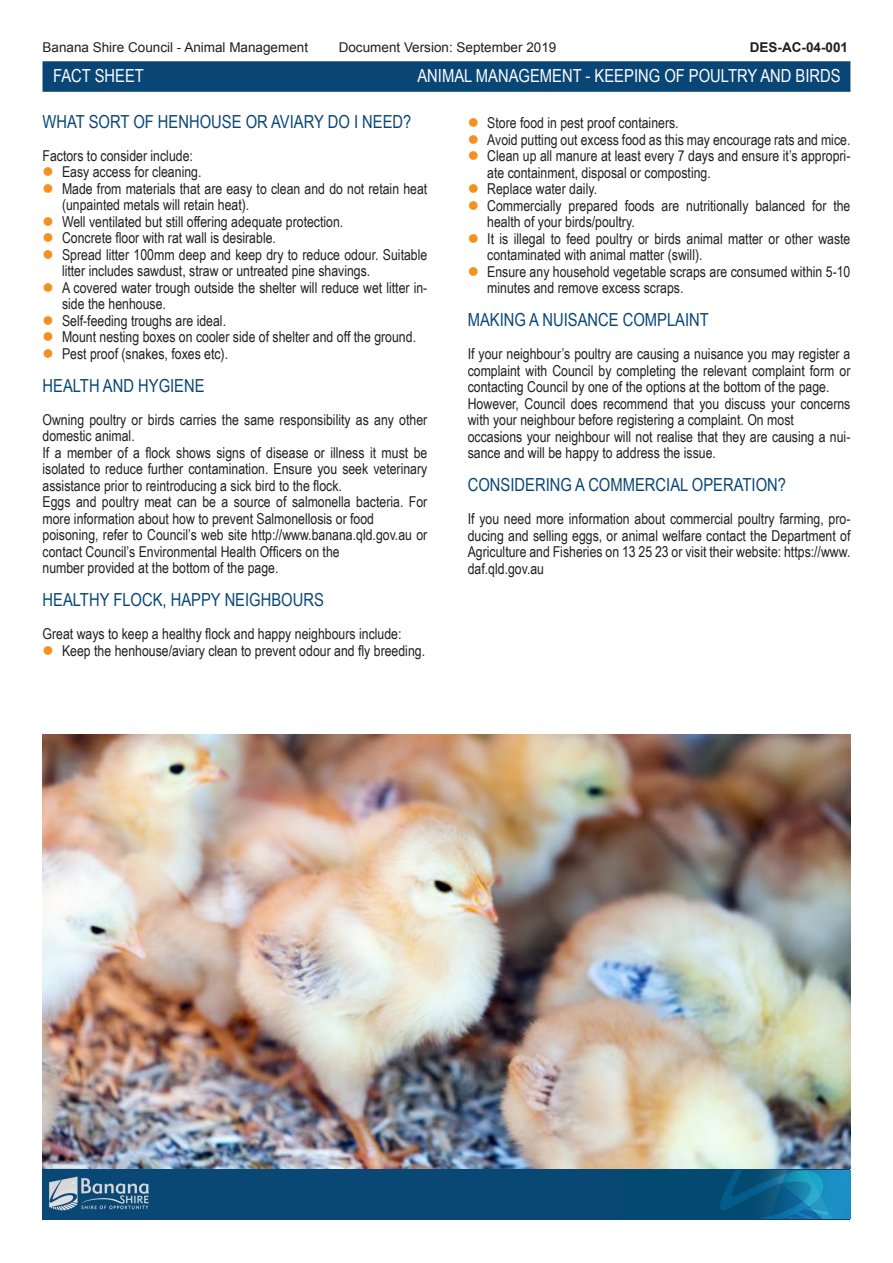
<style>
.page{position:relative;width:893px;height:1263px;background:#fff}
.page>*{position:absolute;margin:0;border:0;box-sizing:border-box;transform-origin:0 0}
.t1{font:18px "Arial Narrow";color:#094675}
.t2{font:18px "Arial Narrow";color:#fff}
.t3{font:15px/16.5px "Arial Narrow";color:#231f20}
.t4{font:13.5px "Arial";color:#231f20}
.t5{font:700 13.5px "Arial";color:#231f20}
.s1{color:#f5901e}
</style>
<div class="page">
<div style="left:43px;top:61px;width:807px;height:31px;background:#094675;border:2px solid #094675"></div>
<div style="left:43px;top:1169px;width:807px;height:50px;background:#094775"></div>
<img style="left:720px;top:1170px;width:130px;height:49px">
<img style="left:49px;top:1176px;width:100px;height:35px">
<img style="left:43px;top:734px;width:807px;height:434px">
<p class="t4" style="left:43px;top:39px;width:267px">Banana Shire Council - Animal Management</p>
<p class="t4" style="left:339px;top:39px;width:219px">Document Version: September 2019</p>
<p class="t5" style="left:750px;top:39px;width:100px">DES-AC-04-001</p>
<p class="t2" style="left:53px;top:62px;width:92px">FACT SHEET</p>
<p class="t2" style="left:417px;top:62px;width:425px">ANIMAL MANAGEMENT - KEEPING OF POULTRY AND BIRDS</p>
<p class="t1" style="left:43px;top:108px;width:370px">WHAT SORT OF HENHOUSE OR AVIARY DO I NEED?</p>
<p class="t3" style="left:43px;top:146px;width:152px">Factors to consider include:</p>
<p class="t3" style="left:43px;top:163px;width:160px"><span class="s1">●</span> Easy access for cleaning.</p>
<p class="t3" style="left:62px;top:179px;width:367px;text-indent:-20px"><span class="s1">●</span> Made from materials that are easy to clean and do not retain heat (unpainted metals will retain heat).</p>
<p class="t3" style="left:43px;top:212px;width:302px"><span class="s1">●</span> Well ventilated but still offering adequate protection.</p>
<p class="t3" style="left:43px;top:229px;width:235px"><span class="s1">●</span> Concrete floor with rat wall is desirable.</p>
<p class="t3" style="left:62px;top:245px;width:367px;text-indent:-20px"><span class="s1">●</span> Spread litter 100mm deep and keep dry to reduce odour. Suitable litter includes sawdust, straw or untreated pine shavings.</p>
<p class="t3" style="left:62px;top:278px;width:367px;text-indent:-20px"><span class="s1">●</span> A covered water trough outside the shelter will reduce wet litter in&shy;side the henhouse.</p>
<p class="t3" style="left:43px;top:311px;width:185px"><span class="s1">●</span> Self-feeding troughs are ideal.</p>
<p class="t3" style="left:43px;top:328px;width:375px"><span class="s1">●</span> Mount nesting boxes on cooler side of shelter and off the ground.</p>
<p class="t3" style="left:43px;top:344px;width:187px"><span class="s1">●</span> Pest proof (snakes, foxes etc).</p>
<p class="t1" style="left:43px;top:372px;width:164px">HEALTH AND HYGIENE</p>
<p class="t3" style="left:43px;top:410px;width:386px">Owning poultry or birds carries the same responsibility as any other domestic animal.</p>
<p class="t3" style="left:43px;top:443px;width:386px;text-align:justify">If a member of a flock shows signs of disease or illness it must be isolated to reduce further contamination. Ensure you seek veterinary assistance prior to reintroducing a sick bird to the flock.</p>
<p class="t3" style="left:43px;top:493px;width:386px">Eggs and poultry meat can be a source of salmonella bacteria. For more information about how to prevent Salmonellosis or food</p>
<p class="t3" style="left:43px;top:526px;width:386px">poisoning, refer to Council’s web site http://www.banana.qld.gov.au or contact Council’s Environmental Health Officers on the</p>
<p class="t3" style="left:43px;top:559px;width:237px">number provided at the bottom of the page.</p>
<p class="t1" style="left:43px;top:586px;width:283px">HEALTHY FLOCK, HAPPY NEIGHBOURS</p>
<p class="t3" style="left:43px;top:625px;width:360px">Great ways to keep a healthy flock and happy neighbours include:</p>
<p class="t3" style="left:43px;top:641px;width:384px"><span class="s1">●</span> Keep the henhouse/aviary clean to prevent odour and fly breeding.</p>
<p class="t3" style="left:468px;top:114px;width:212px"><span class="s1">●</span> Store food in pest proof containers.</p>
<p class="t3" style="left:468px;top:131px;width:384px"><span class="s1">●</span> Avoid putting out excess food as this may encourage rats and mice.</p>
<p class="t3" style="left:487px;top:147px;width:365px;text-indent:-20px"><span class="s1">●</span> Clean up all manure at least every 7 days and ensure it’s appropri&shy;ate containment, disposal or composting.</p>
<p class="t3" style="left:468px;top:180px;width:131px"><span class="s1">●</span> Replace water daily.</p>
<p class="t3" style="left:487px;top:197px;width:365px;text-indent:-20px"><span class="s1">●</span> Commercially prepared foods are nutritionally balanced for the health of your birds/poultry.</p>
<p class="t3" style="left:487px;top:230px;width:365px;text-indent:-20px"><span class="s1">●</span> It is illegal to feed poultry or birds animal matter or other waste contaminated with animal matter (swill).</p>
<p class="t3" style="left:487px;top:263px;width:365px;text-indent:-20px"><span class="s1">●</span> Ensure any household vegetable scraps are consumed within 5-10 minutes and remove excess scraps.</p>
<p class="t1" style="left:468px;top:307px;width:243px">MAKING A NUISANCE COMPLAINT</p>
<p class="t3" style="left:468px;top:345px;width:384px;text-align:justify">If your neighbour’s poultry are causing a nuisance you may register a complaint with Council by completing the relevant complaint form or contacting Council by one of the options at the bottom of the page.</p>
<p class="t3" style="left:468px;top:395px;width:384px">However, Council does recommend that you discuss your concerns with your neighbour before registering a complaint. On most</p>
<p class="t3" style="left:468px;top:428px;width:384px">occasions your neighbour will not realise that they are causing a nui&shy;sance and will be happy to address the issue.</p>
<p class="t1" style="left:468px;top:472px;width:320px">CONSIDERING A COMMERCIAL OPERATION?</p>
<p class="t3" style="left:468px;top:510px;width:384px;text-align:justify">If you need more information about commercial poultry farming, pro&shy;ducing and selling eggs, or animal welfare contact the Department of Agriculture and Fisheries on 13 25 23 or visit their website: https://www. daf.qld.gov.au</p>
</div>
